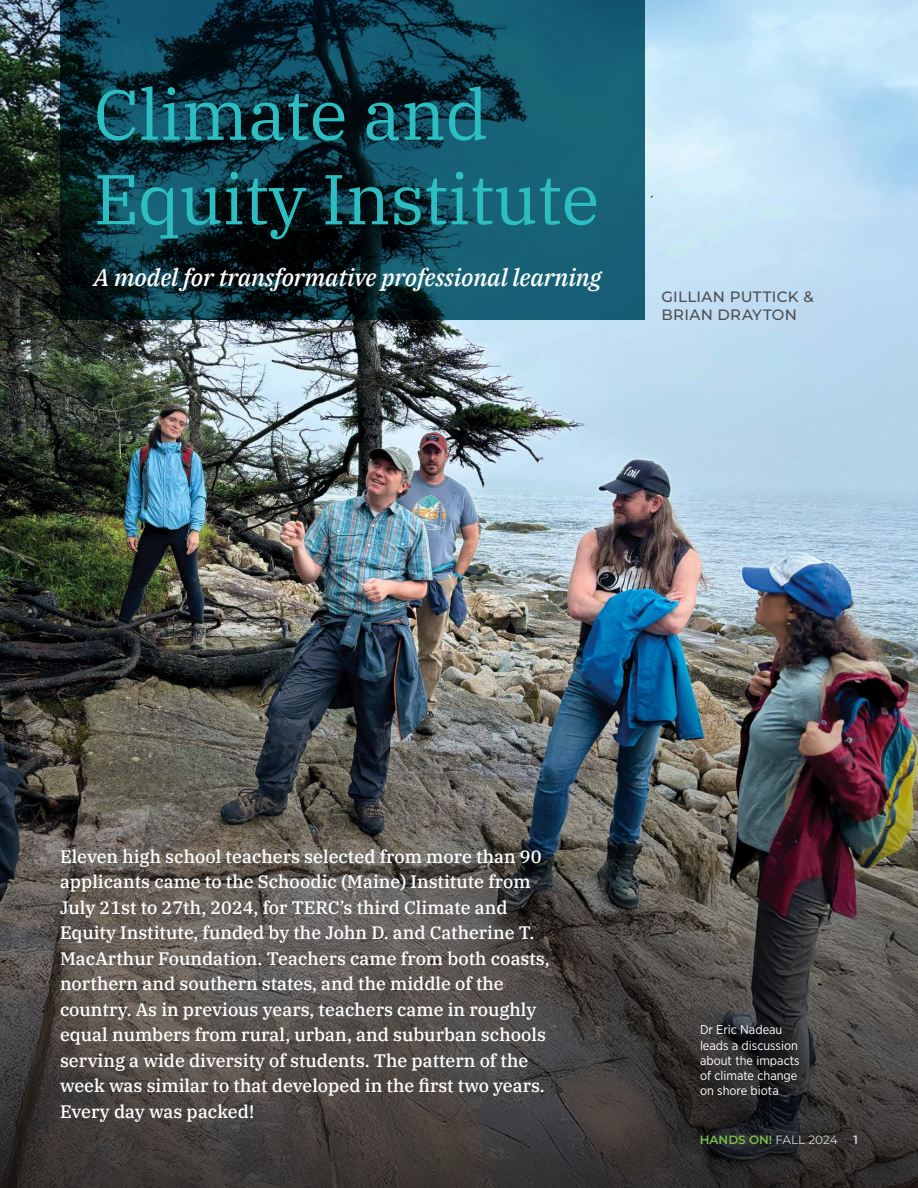
<style>
.page{position:relative;width:918px;height:1188px;background:#fff}
.page>*{position:absolute;margin:0;border:0;box-sizing:border-box;transform-origin:0 0}
.t1{font:70.5px/84.6px "IBM Plex Serif";letter-spacing:-.005em;color:#2dbec2}
.t2{font:italic 500 24px "IBM Plex Serif";letter-spacing:-.005em;color:#fff}
.t3{font:500 18px/25.5px "IBM Plex Serif";color:#fff}
.t4{font:500 15px/18px "Montserrat";letter-spacing:.02em;color:#4d4d4f}
.t5{font:12.75px/15.3px "Gotham Narrow";color:#fff}
.t6{font:600 12px "Montserrat";color:#7ebc42}
.t7{font:600 12px "Montserrat";color:#d1d3d4}
.s1{font-weight:400;color:#231f20}
.s2{font-weight:400;color:#d1d3d4}
</style>
<div class="page">
<img style="left:0;top:0;width:918px;height:594px">
<img style="left:0;top:594px;width:918px;height:594px">
<svg style="left:60px;top:0;width:585px;height:320px;background:#0e3e4c"></svg>
<h1 class="t1" style="left:94px;top:67px;width:507px">Climate and<br>Equity Institute</h1>
<h2 class="t2" style="left:94px;top:259px;width:509px">A model for transformative professional learning</h2>
<p class="t4" style="left:662px;top:287px;width:154px">GILLIAN PUTTICK &amp;<br>BRIAN DRAYTON</p>
<p class="t3" style="left:60px;top:842px;width:491px">Eleven high school teachers selected from more than 90 applicants came to the Schoodic (Maine) Institute from July 21st to 27th, 2024, for TERC’s third Climate and Equity Institute, funded by the John D. and Catherine T.<br>MacArthur Foundation. Teachers came from both coasts, northern and southern states, and the middle of the country. As in previous years, teachers came in roughly equal numbers from rural, urban, and suburban schools serving a wide diversity of students. The pattern of the week was similar to that developed in the first two years.<br>Every day was packed!</p>
<p class="t5" style="left:700px;top:1022px;width:101px">Dr Eric Nadeau leads a discussion about the impacts of climate change on shore biota</p>
<p class="t6" style="left:665px;top:1131px;width:175px"><span class="s1">TERC</span> HANDS ON! <span class="s2">FALL 2024</span></p>
<p class="t7" style="left:853px;top:1131px;width:6px">1</p>
</div>
